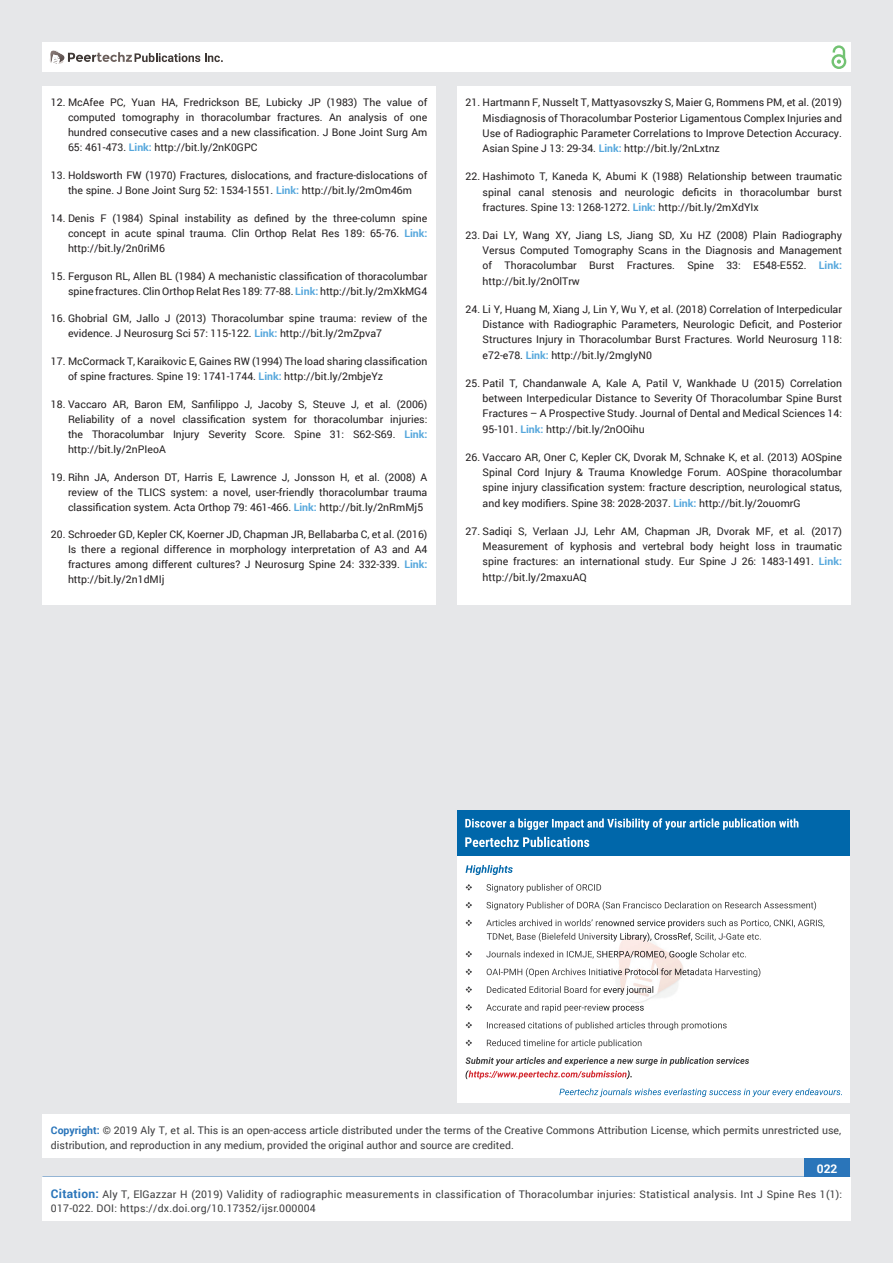
<style>
.page{position:relative;width:893px;height:1263px;background:#e6e7e9}
.page>*{position:absolute;margin:0;border:0;box-sizing:border-box;transform-origin:0 0}
.t1{font:700 12px "Roboto";color:#fff}
.t2{font:10.5px/15.3px "Roboto";color:#231f20;text-align:justify}
.t3{font:10.5px/15px "Roboto";color:#3e3e3f}
.t4{font:10.5px/13.5px "Roboto";letter-spacing:.02em;color:#3e3e3f}
.s1{font-weight:700;color:#56a7dc}
.s2{font-weight:700;color:#2a75ba}
.s3{color:#0b0c0b}
.s4{font-weight:700;font-size:12px;color:#2a75ba}
</style>
<div class="page">
<div style="left:42px;top:43px;width:808px;height:29px;background:#fff"></div>
<div style="left:831px;top:54px;width:15px;height:15px;border:2px solid #72c272;border-radius:50%"></div>
<svg style="left:831px;top:45px;width:15px;height:19px"></svg>
<div style="left:804px;top:1157px;width:46px;height:43px;background:#2a75ba"></div>
<svg style="left:49px;top:50px;width:174px;height:14px"></svg>
<div style="left:42px;top:1177px;width:809px;height:43px;background:#fff"></div>
<div style="left:42px;top:1115px;width:808px;height:43px;background:#fff"></div>
<div style="left:457px;top:810px;width:393px;height:45px;background:#0067aa"></div>
<svg style="left:465px;top:818px;width:333px;height:12px"></svg>
<svg style="left:465px;top:837px;width:124px;height:10px"></svg>
<div style="left:457px;top:856px;width:393px;height:247px;background:#fff"></div>
<svg style="left:465px;top:865px;width:48px;height:10px"></svg>
<svg style="left:465px;top:884px;width:136px;height:9px"></svg>
<svg style="left:465px;top:901px;width:351px;height:9px"></svg>
<svg style="left:465px;top:919px;width:359px;height:23px"></svg>
<svg style="left:465px;top:951px;width:281px;height:8px"></svg>
<svg style="left:465px;top:968px;width:295px;height:9px"></svg>
<svg style="left:465px;top:986px;width:136px;height:7px"></svg>
<svg style="left:465px;top:1004px;width:136px;height:8px"></svg>
<svg style="left:465px;top:1022px;width:262px;height:8px"></svg>
<svg style="left:465px;top:1039px;width:176px;height:9px"></svg>
<svg style="left:465px;top:1057px;width:284px;height:22px"></svg>
<svg style="left:559px;top:1088px;width:283px;height:9px"></svg>
<img style="left:601px;top:922px;width:94px;height:91px">
<img style="left:630px;top:922px;width:62px;height:6px">
<img style="left:613px;top:932px;width:79px;height:10px">
<img style="left:630px;top:951px;width:65px;height:8px">
<img style="left:639px;top:969px;width:55px;height:6px">
<img style="left:601px;top:989px;width:49px;height:21px">
<img style="left:603px;top:986px;width:50px;height:9px">
<img style="left:601px;top:1006px;width:43px;height:6px">
<div style="left:42px;top:87px;width:394px;height:518px;background:#fff"></div>
<div style="left:457px;top:87px;width:393px;height:518px;background:#fff"></div>
<p class="t2" style="left:68px;top:95px;width:361px;text-indent:-17px">12. McAfee PC, Yuan HA, Fredrickson BE, Lubicky JP (1983) The value of computed tomography in thoracolumbar fractures. An analysis of one hundred consecutive cases and a new classification. J Bone Joint Surg Am 65: 461-473. <span class="s1">Link:</span> http://bit.ly/2nK0GPC</p>
<p class="t2" style="left:51px;top:167px;width:378px;text-align:center">13. Holdsworth FW (1970) Fractures, dislocations, and fracture-dislocations of the spine. J Bone Joint Surg 52: 1534-1551. <span class="s1">Link:</span> http://bit.ly/2mOm46m</p>
<p class="t2" style="left:68px;top:210px;width:361px;text-indent:-17px">14. Denis F (1984) Spinal instability as defined by the three-column spine concept in acute spinal trauma. Clin Orthop Relat Res 189: 65-76. <span class="s1">Link: </span>http://bit.ly/2n0riM6</p>
<p class="t2" style="left:51px;top:268px;width:378px;text-align:right">15. Ferguson RL, Allen BL (1984) A mechanistic classification of thoracolumbar spine fractures. Clin Orthop Relat Res 189: 77-88. <span class="s1">Link:</span> http://bit.ly/2mXkMG4</p>
<p class="t2" style="left:68px;top:311px;width:361px;text-indent:-17px">16. Ghobrial GM, Jallo J (2013) Thoracolumbar spine trauma: review of the evidence. J Neurosurg Sci 57: 115-122. <span class="s1">Link:</span> http://bit.ly/2mZpva7</p>
<p class="t2" style="left:68px;top:353px;width:361px;text-indent:-17px">17. McCormack T, Karaikovic E, Gaines RW (1994) The load sharing classification of spine fractures. Spine 19: 1741-1744. <span class="s1">Link:</span> http://bit.ly/2mbjeYz</p>
<p class="t2" style="left:68px;top:396px;width:361px;text-indent:-17px">18. Vaccaro AR, Baron EM, Sanfilippo J, Jacoby S, Steuve J, et al. (2006)<br>Reliability of a novel classification system for thoracolumbar injuries: the Thoracolumbar Injury Severity Score. Spine 31: S62-S69. <span class="s1">Link: </span>http://bit.ly/2nPIeoA</p>
<p class="t2" style="left:68px;top:469px;width:361px;text-indent:-17px">19. Rihn JA, Anderson DT, Harris E, Lawrence J, Jonsson H, et al. (2008) A review of the TLICS system: a novel, user-friendly thoracolumbar trauma classification system. Acta Orthop 79: 461-466. <span class="s1">Link:</span> http://bit.ly/2nRmMj5</p>
<p class="t2" style="left:68px;top:527px;width:361px;text-indent:-17px">20. Schroeder GD, Kepler CK, Koerner JD, Chapman JR, Bellabarba C, et al. (2016)<br>Is there a regional difference in morphology interpretation of A3 and A4 fractures among different cultures? J Neurosurg Spine 24: 332-339. <span class="s1">Link: </span>http://bit.ly/2n1dMIj</p>
<p class="t2" style="left:483px;top:95px;width:361px;text-indent:-17px">21. Hartmann F, Nusselt T, Mattyasovszky S, Maier G, Rommens PM, et al. (2019)<br>Misdiagnosis of Thoracolumbar Posterior Ligamentous Complex Injuries and Use of Radiographic Parameter Correlations to Improve Detection Accuracy.<br>Asian Spine J 13: 29-34. <span class="s1">Link:</span> http://bit.ly/2nLxtnz</p>
<p class="t2" style="left:483px;top:168px;width:361px;text-indent:-17px">22. Hashimoto T, Kaneda K, Abumi K (1988) Relationship between traumatic spinal canal stenosis and neurologic deficits in thoracolumbar burst fractures. Spine 13: 1268-1272. <span class="s1">Link:</span> http://bit.ly/2mXdYIx</p>
<p class="t2" style="left:483px;top:227px;width:361px;text-indent:-17px">23. Dai LY, Wang XY, Jiang LS, Jiang SD, Xu HZ (2008) Plain Radiography Versus Computed Tomography Scans in the Diagnosis and Management of Thoracolumbar Burst Fractures. Spine 33: E548-E552. <span class="s1">Link: </span>http://bit.ly/2nOlTrw</p>
<p class="t2" style="left:483px;top:301px;width:361px;text-indent:-17px">24. Li Y, Huang M, Xiang J, Lin Y, Wu Y, et al. (2018) Correlation of Interpedicular Distance with Radiographic Parameters, Neurologic Deficit, and Posterior Structures Injury in Thoracolumbar Burst Fractures. World Neurosurg 118: e72-e78. <span class="s1">Link:</span> http://bit.ly/2mgIyN0</p>
<p class="t2" style="left:483px;top:375px;width:361px;text-indent:-17px">25. Patil T, Chandanwale A, Kale A, Patil V, Wankhade U (2015) Correlation between Interpedicular Distance to Severity Of Thoracolumbar Spine Burst Fractures – A Prospective Study. Journal of Dental and Medical Sciences 14:<br>95-101. <span class="s1">Link:</span> http://bit.ly/2nOOihu</p>
<p class="t2" style="left:483px;top:449px;width:361px;text-indent:-17px">26. Vaccaro AR, Oner C, Kepler CK, Dvorak M, Schnake K, et al. (2013) AOSpine Spinal Cord Injury &amp; Trauma Knowledge Forum. AOSpine thoracolumbar spine injury classification system: fracture description, neurological status, and key modifiers. Spine 38: 2028-2037. <span class="s1">Link:</span> http://bit.ly/2ouomrG</p>
<p class="t2" style="left:483px;top:523px;width:361px;text-indent:-17px">27. Sadiqi S, Verlaan JJ, Lehr AM, Chapman JR, Dvorak MF, et al. (2017)<br>Measurement of kyphosis and vertebral body height loss in traumatic spine fractures: an international study. Eur Spine J 26: 1483-1491. <span class="s1">Link: </span>http://bit.ly/2maxuAQ</p>
<p class="t3" style="left:51px;top:1123px;width:792px"><span class="s2">Copyright:</span> © 2019 Aly T, et al<span class="s3">.</span> This is an open-access article distributed under the terms of the Creative Commons Attribution License, which permits unrestricted use, distribution, and reproduction in any medium, provided the original author and source are credited.</p>
<p class="t1" style="left:817px;top:1161px;width:22px">022</p>
<p class="t4" style="left:51px;top:1188px;width:793px"><span class="s4">Citation:</span> Aly T, ElGazzar H (2019) Validity of radiographic measurements in classification of Thoracolumbar injuries: Statistical analysis. Int J Spine Res 1(1):<br>017-022. DOI: https://dx.doi.org/10.17352/ijsr.000004</p>
</div>
